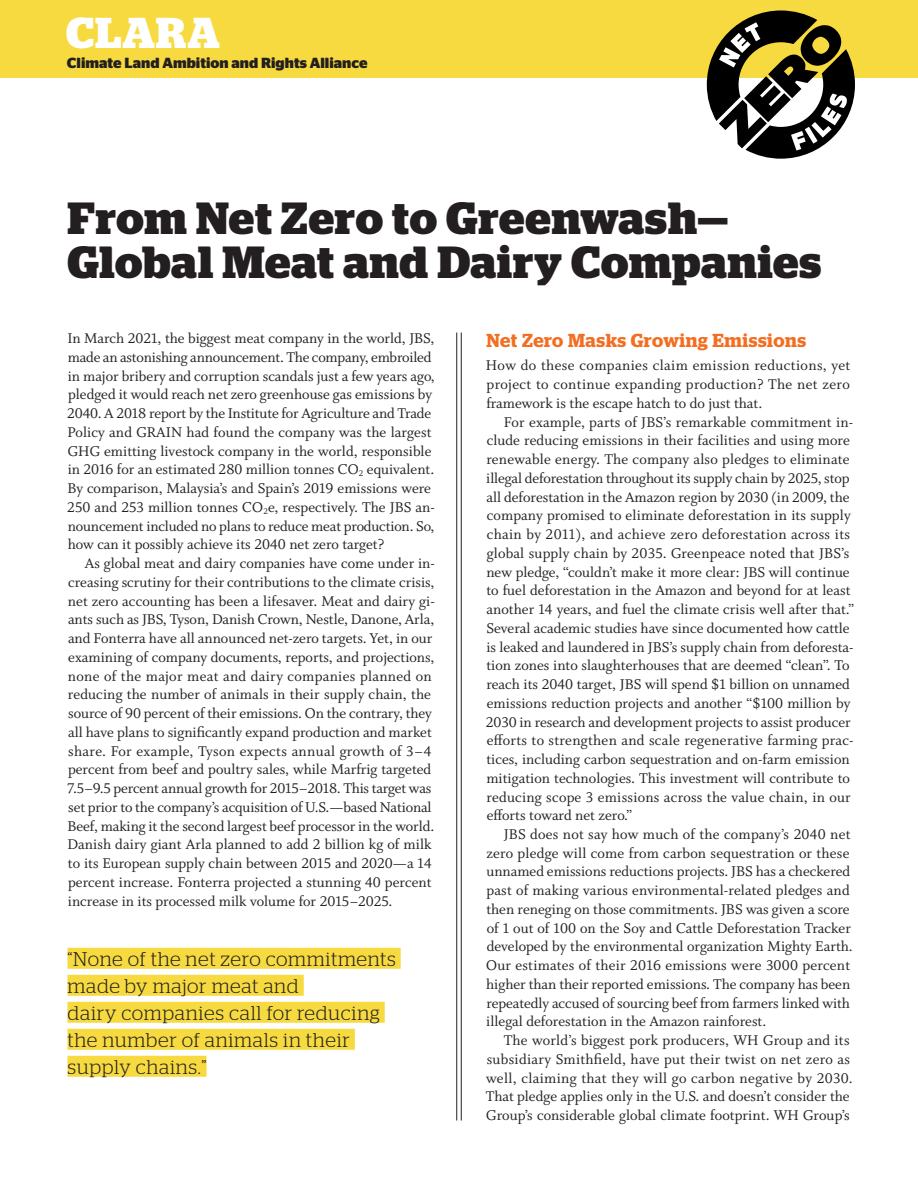
<style>
.page{position:relative;width:918px;height:1188px;background:#fff}
.page>*{position:absolute;margin:0;border:0;box-sizing:border-box;transform-origin:0 0}
.t1{font:700 45px/44.2px "Stag";letter-spacing:.015em;color:#231f20}
.t2{font:700 43.2px "Stag";letter-spacing:.025em;color:#fff}
.t3{font:300 19.8px/27px "Stag";letter-spacing:.035em;color:#231f20}
.t4{font:600 18.75px "Stag";letter-spacing:.03em;color:#f36e21}
.t5{font:15.75px/18.8px "Whitman Roman LF";color:#231f20}
.t6{font:700 14.7px "Stag Sans";color:#231f20}
</style>
<div class="page">
<div style="left:0;top:0;width:918px;height:78px;background:#f6da3f"></div>
<hr style="left:456px;top:333px;width:1px;height:787px;background:#231f20">
<hr style="left:461px;top:333px;width:1px;height:787px;background:#231f20">
<svg style="left:707px;top:10px;width:148px;height:149px"></svg>
<div style="left:68px;top:948px;width:333px;height:21px;background:#f6da3f"></div>
<div style="left:68px;top:975px;width:236px;height:21px;background:#f6da3f"></div>
<div style="left:68px;top:1002px;width:317px;height:21px;background:#f6da3f"></div>
<div style="left:68px;top:1029px;width:287px;height:21px;background:#f6da3f"></div>
<div style="left:68px;top:1056px;width:139px;height:21px;background:#f6da3f"></div>
<h2 class="t2" style="left:66px;top:8px;width:155px">CLARA</h2>
<p class="t6" style="left:67px;top:54px;width:302px">Climate Land Ambition and Rights Alliance</p>
<h1 class="t1" style="left:68px;top:196px;width:755px">From Net Zero to Greenwash—<br>Global Meat and Dairy Companies</h1>
<p class="t5" style="left:67px;top:329px;width:369px">In March 2021, the biggest meat company in the world, JBS, made an astonishing announcement. The company, embroiled in major bribery and corruption scandals just a few years ago, pledged it would reach net zero greenhouse gas emissions by 2040. A 2018 report by the Institute for Agriculture and Trade Policy and GRAIN had found the company was the largest GHG emitting livestock company in the world, responsible in 2016 for an estimated 280 million tonnes CO<sub>2</sub> equivalent.<br>By comparison, Malaysia’s and Spain’s 2019 emissions were 250 and 253 million tonnes CO<sub>2</sub>e, respectively. The JBS an&shy;nouncement included no plans to reduce meat production. So, how can it possibly achieve its 2040 net zero target?</p>
<p class="t5" style="left:67px;top:554px;width:369px;text-indent:18px">As global meat and dairy companies have come under in&shy;creasing scrutiny for their contributions to the climate crisis, net zero accounting has been a lifesaver. Meat and dairy gi&shy;ants such as JBS, Tyson, Danish Crown, Nestle, Danone, Arla, and Fonterra have all announced net-zero targets. Yet, in our examining of company documents, reports, and projections, none of the major meat and dairy companies planned on reducing the number of animals in their supply chain, the source of 90 percent of their emissions. On the contrary, they all have plans to significantly expand production and market share. For example, Tyson expects annual growth of 3–4 percent from beef and poultry sales, while Marfrig targeted 7.5–9.5 percent annual growth for 2015–2018. This target was set prior to the company’s acquisition of U.S.—based National Beef, making it the second largest beef processor in the world.<br>Danish dairy giant Arla planned to add 2 billion kg of milk to its European supply chain between 2015 and 2020—a 14 percent increase. Fonterra projected a stunning 40 percent increase in its processed milk volume for 2015–2025.</p>
<p class="t3" style="left:68px;top:945px;width:330px">“None of the net zero commitments made by major meat and<br>dairy companies call for reducing the number of animals in their supply chains.”</p>
<p class="t4" style="left:486px;top:330px;width:321px">Net Zero Masks Growing Emissions</p>
<p class="t5" style="left:486px;top:357px;width:366px;text-align:justify">How do these companies claim emission reductions, yet project to continue expanding production? The net zero framework is the escape hatch to do just that.</p>
<p class="t5" style="left:486px;top:413px;width:370px;text-indent:18px">For example, parts of JBS’s remarkable commitment in&shy;clude reducing emissions in their facilities and using more renewable energy. The company also pledges to eliminate illegal deforestation throughout its supply chain by 2025, stop all deforestation in the Amazon region by 2030 (in 2009, the company promised to eliminate deforestation in its supply chain by 2011), and achieve zero deforestation across its global supply chain by 2035. Greenpeace noted that JBS’s new pledge, “couldn’t make it more clear: JBS will continue to fuel deforestation in the Amazon and beyond for at least another 14 years, and fuel the climate crisis well after that.” Several academic studies have since documented how cattle is leaked and laundered in JBS’s supply chain from deforesta&shy;tion zones into slaughterhouses that are deemed “clean”. To reach its 2040 target, JBS will spend $1 billion on unnamed emissions reduction projects and another “$100 million by 2030 in research and development projects to assist producer efforts to strengthen and scale regenerative farming prac&shy;tices, including carbon sequestration and on-farm emission mitigation technologies. This investment will contribute to reducing scope 3 emissions across the value chain, in our efforts toward net zero.”</p>
<p class="t5" style="left:486px;top:825px;width:368px;text-indent:17px">JBS does not say how much of the company’s 2040 net zero pledge will come from carbon sequestration or these unnamed emissions reductions projects. JBS has a checkered past of making various environmental-related pledges and then reneging on those commitments. JBS was given a score of 1 out of 100 on the Soy and Cattle Deforestation Tracker developed by the environmental organization Mighty Earth.<br>Our estimates of their 2016 emissions were 3000 percent higher than their reported emissions. The company has been repeatedly accused of sourcing beef from farmers linked with illegal deforestation in the Amazon rainforest.</p>
<p class="t5" style="left:486px;top:1031px;width:368px;text-indent:18px">The world’s biggest pork producers, WH Group and its subsidiary Smithfield, have put their twist on net zero as well, claiming that they will go carbon negative by 2030.<br>That pledge applies only in the U.S. and doesn’t consider the Group’s considerable global climate footprint. WH Group’s</p>
</div>
